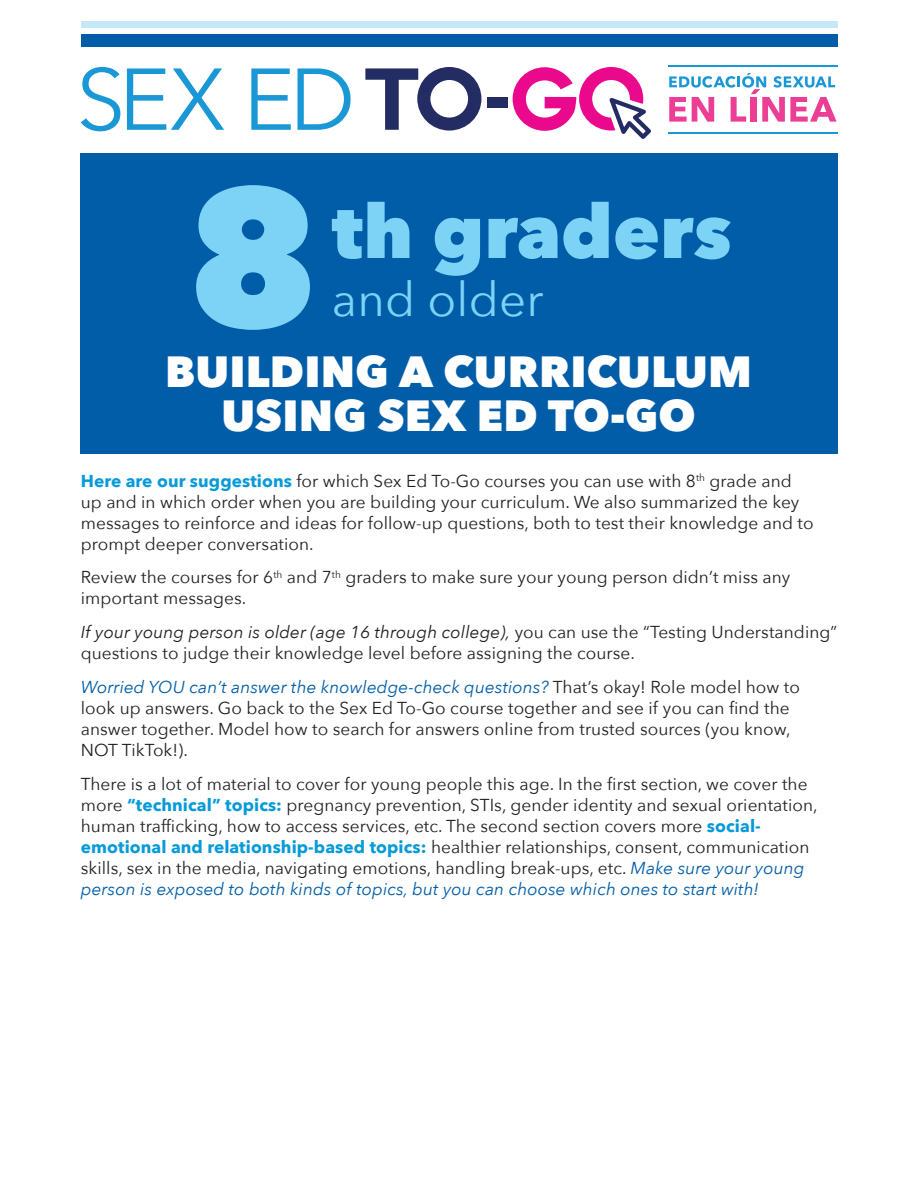
<style>
.page{position:relative;width:918px;height:1188px;background:#fff}
.page>*{position:absolute;margin:0;border:0;box-sizing:border-box;transform-origin:0 0}
.Large_Number{font:800 193.5px "Avenir Next";color:#7cd3f6}
.t1{font:800 74.4px "Avenir Next";letter-spacing:.005em;color:#7cd3f6}
.t2{font:47.25px "Avenir Next";letter-spacing:.005em;color:#7cd3f6}
.Heading_1{font:800 43.5px/43.5px "Avenir Next";letter-spacing:.005em;color:#fff;text-align:center}
.t3{font:17.25px/21px "Avenir Next";letter-spacing:.005em;color:#231f20}
.s1{font-weight:700;color:#069ad9}
.s2{font-style:italic}
.s3{font-style:italic;color:#015da7}
</style>
<div class="page">
<div style="left:80px;top:153px;width:757px;height:301px;background:#015da7"></div>
<svg style="left:81px;top:67px;width:39px;height:64px"></svg>
<svg style="left:127px;top:68px;width:97px;height:62px"></svg>
<svg style="left:251px;top:68px;width:40px;height:62px"></svg>
<svg style="left:298px;top:68px;width:53px;height:62px"></svg>
<svg style="left:365px;top:67px;width:116px;height:64px"></svg>
<svg style="left:513px;top:67px;width:138px;height:72px"></svg>
<div style="left:487px;top:97px;width:20px;height:10px;background:#242c64"></div>
<hr style="left:668px;top:65px;width:169px;height:1px;background:#1a98d6">
<hr style="left:668px;top:132px;width:169px;height:1px;background:#1a98d6">
<svg style="left:669px;top:73px;width:168px;height:49px"></svg>
<div style="left:81px;top:34px;width:756px;height:13px;background:#015da7"></div>
<div style="left:81px;top:21px;width:756px;height:7px;background:#c4e8f6"></div>
<p class="Large_Number" style="left:185px;top:138px;width:137px">8</p>
<p class="t1" style="left:332px;top:186px;width:401px">th graders</p>
<p class="t2" style="left:332px;top:260px;width:213px">and older</p>
<p class="Heading_1" style="left:165px;top:350px;width:588px">BUILDING A CURRICULUM<br>USING SEX ED TO-GO</p>
<p class="t3" style="left:81px;top:469px;width:734px"><span class="s1">Here are our suggestions</span> for which Sex Ed To-Go courses you can use with 8<sup>th</sup> grade and up and in which order when you are building your curriculum. We also summarized the key messages to reinforce and ideas for follow-up questions, both to test their knowledge and to prompt deeper conversation.</p>
<p class="t3" style="left:81px;top:566px;width:711px">Review the courses for 6<sup>th</sup> and 7<sup>th</sup> graders to make sure your young person didn’t miss any important messages.</p>
<p class="t3" style="left:81px;top:621px;width:758px"><span class="s2">If your young person is older (age 16 through college),</span> you can use the “Testing Understanding” questions to judge their knowledge level before assigning the course.</p>
<p class="t3" style="left:81px;top:676px;width:721px"><span class="s3">Worried YOU can’t answer the knowledge-check questions?</span> That’s okay! Role model how to look up answers. Go back to the Sex Ed To-Go course together and see if you can find the answer together. Model how to search for answers online from trusted sources (you know, NOT TikTok!).</p>
<p class="t3" style="left:81px;top:772px;width:738px">There is a lot of material to cover for young people this age. In the first section, we cover the more <span class="s1">“technical” topics:</span> pregnancy prevention, STIs, gender identity and sexual orientation, human trafficking, how to access services, etc. The second section covers more <span class="s1">social&shy;emotional and relationship-based topics:</span> healthier relationships, consent, communication skills, sex in the media, navigating emotions, handling break-ups, etc. <span class="s3">Make sure your young person is exposed to both kinds of topics, but you can choose which ones to start with!</span></p>
</div>
